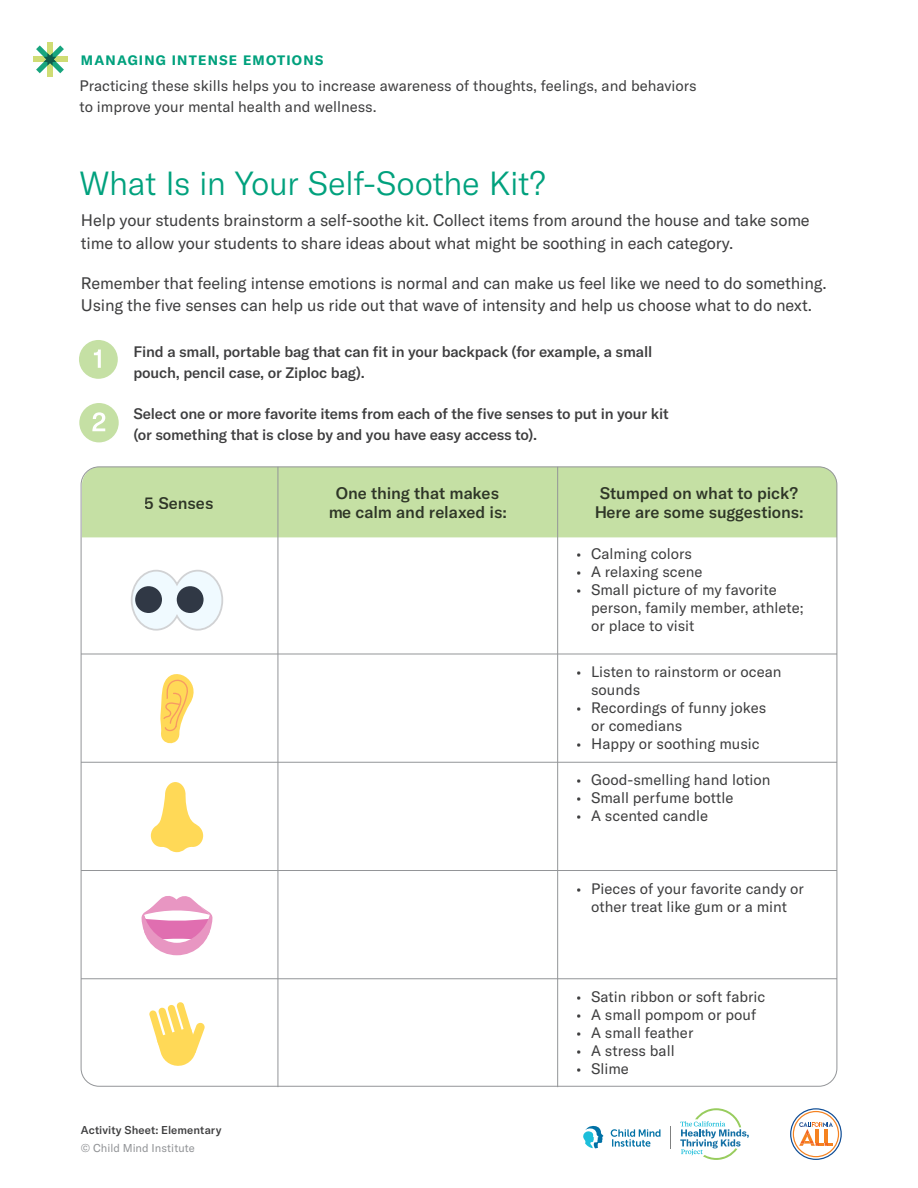
<style>
.page{position:relative;width:918px;height:1188px;background:#fff}
.page>*{position:absolute;margin:0;border:0;box-sizing:border-box;transform-origin:0 0}
.header1{font:300 33px "GT America";letter-spacing:-.015em;color:#00a17d}
.New_Intro_End{font:16.5px/22.5px "GT America";letter-spacing:-.01em;color:#3e3e3f}
.t1{font:500 16.5px/19.5px "GT America";letter-spacing:-.005em;color:#3e3e3f;text-align:center}
.New_Body_2{font:15px/18px "GT America";color:#3e3e3f}
.New_Intro_End-2{font:500 15px/21px "GT America";letter-spacing:-.01em;color:#3e3e3f}
.New_Intro_End-3{font:700 13.5px "GT America";letter-spacing:.09em;color:#00a17d}
.header1-2{font:500 11.25px "GT America";letter-spacing:.01em;color:#3e3e3f}
.t2{font:11.25px "GT America";letter-spacing:.005em;color:#919396}
</style>
<div class="page">
<svg style="left:670px;top:1126px;width:1px;height:22px"></svg>
<svg style="left:680px;top:1108px;width:69px;height:52px"></svg>
<svg style="left:611px;top:1129px;width:49px;height:18px"></svg>
<svg style="left:583px;top:1125px;width:21px;height:23px"></svg>
<svg style="left:790px;top:1108px;width:52px;height:52px"></svg>
<div style="left:82px;top:468px;width:755px;height:69px;background:#c5e0a4"></div>
<hr style="left:278px;top:467px;width:1px;height:620px;background:#939598">
<hr style="left:81px;top:654px;width:756px;height:1px;background:#939598">
<hr style="left:81px;top:762px;width:756px;height:1px;background:#939598">
<hr style="left:81px;top:870px;width:756px;height:1px;background:#939598">
<hr style="left:81px;top:978px;width:756px;height:1px;background:#939598">
<hr style="left:557px;top:467px;width:1px;height:620px;background:#939598">
<svg style="left:141px;top:896px;width:72px;height:59px"></svg>
<svg style="left:149px;top:1002px;width:56px;height:64px"></svg>
<svg style="left:151px;top:782px;width:52px;height:70px"></svg>
<svg style="left:131px;top:569px;width:92px;height:62px"></svg>
<div style="left:135px;top:586px;width:27px;height:27px;background:#303845;border-radius:50%"></div>
<div style="left:177px;top:586px;width:27px;height:27px;background:#303845;border-radius:50%"></div>
<svg style="left:160px;top:674px;width:34px;height:70px"></svg>
<div style="left:79px;top:340px;width:39px;height:39px;background:#c5e0a4;border-radius:50%"></div>
<svg style="left:94px;top:350px;width:7px;height:18px"></svg>
<div style="left:79px;top:403px;width:40px;height:39px;background:#c5e0a4;border-radius:50%"></div>
<svg style="left:92px;top:412px;width:13px;height:19px"></svg>
<div style="left:47px;top:42px;width:6px;height:34px;background:#cfdc74"></div>
<div style="left:33px;top:57px;width:34px;height:5px;background:#cfdc74"></div>
<svg style="left:36px;top:45px;width:28px;height:28px"></svg>
<p class="New_Intro_End-3" style="left:81px;top:51px;width:244px">MANAGING INTENSE EMOTIONS</p>
<p class="New_Body_2" style="left:79px;top:75px;width:619px;line-height:21px">Practicing these skills helps you to increase awareness of thoughts, feelings, and behaviors to improve your mental health and wellness.</p>
<p class="header1" style="left:79px;top:164px;width:468px">What Is in Your Self-Soothe Kit?</p>
<p class="New_Intro_End" style="left:81px;top:209px;width:730px">Help your students brainstorm a self-soothe kit. Collect items from around the house and take some time to allow your students to share ideas about what might be soothing in each category.</p>
<p class="New_Intro_End" style="left:81px;top:272px;width:747px">Remember that feeling intense emotions is normal and can make us feel like we need to do something.<br>Using the five senses can help us ride out that wave of intensity and help us choose what to do next.</p>
<p class="New_Intro_End-2" style="left:134px;top:341px;width:520px">Find a small, portable bag that can fit in your backpack (for example, a small pouch, pencil case, or Ziploc bag).</p>
<p class="New_Intro_End-2" style="left:134px;top:404px;width:537px">Select one or more favorite items from each of the five senses to put in your kit (or something that is close by and you have easy access to).</p>
<p class="t1" style="left:145px;top:493px;width:70px">5 Senses</p>
<p class="t1" style="left:328px;top:483px;width:180px">One thing that makes me calm and relaxed is:</p>
<p class="t1" style="left:594px;top:483px;width:211px">Stumped on what to pick?<br>Here are some suggestions:</p>
<p class="New_Body_2" style="left:576px;top:545px;width:118px">• Calming colors</p>
<p class="New_Body_2" style="left:576px;top:563px;width:128px">• A relaxing scene</p>
<p class="New_Body_2" style="left:591px;top:581px;width:214px;text-indent:-15px">• Small picture of my favorite person, family member, athlete; or place to visit</p>
<p class="New_Body_2" style="left:591px;top:662px;width:192px;text-indent:-15px">• Listen to rainstorm or ocean sounds</p>
<p class="New_Body_2" style="left:591px;top:698px;width:177px;text-indent:-15px">• Recordings of funny jokes or comedians</p>
<p class="New_Body_2" style="left:576px;top:734px;width:185px">• Happy or soothing music</p>
<p class="New_Body_2" style="left:576px;top:771px;width:196px">• Good-smelling hand lotion</p>
<p class="New_Body_2" style="left:576px;top:789px;width:159px">• Small perfume bottle</p>
<p class="New_Body_2" style="left:576px;top:807px;width:134px">• A scented candle</p>
<p class="New_Body_2" style="left:576px;top:879px;width:230px;text-align:center">• Pieces of your favorite candy or other treat like gum or a mint</p>
<p class="header1-2" style="left:81px;top:1123px;width:142px">Activity Sheet: Elementary</p>
<p class="t2" style="left:81px;top:1141px;width:115px">© Child Mind Institute</p>
<p class="New_Body_2" style="left:576px;top:988px;width:191px">• Satin ribbon or soft fabric</p>
<p class="New_Body_2" style="left:576px;top:1006px;width:182px">• A small pompom or pouf</p>
<p class="New_Body_2" style="left:576px;top:1024px;width:119px">• A small feather</p>
<p class="New_Body_2" style="left:576px;top:1042px;width:100px">• A stress ball</p>
<p class="New_Body_2" style="left:576px;top:1060px;width:54px">• Slime</p>
</div>
